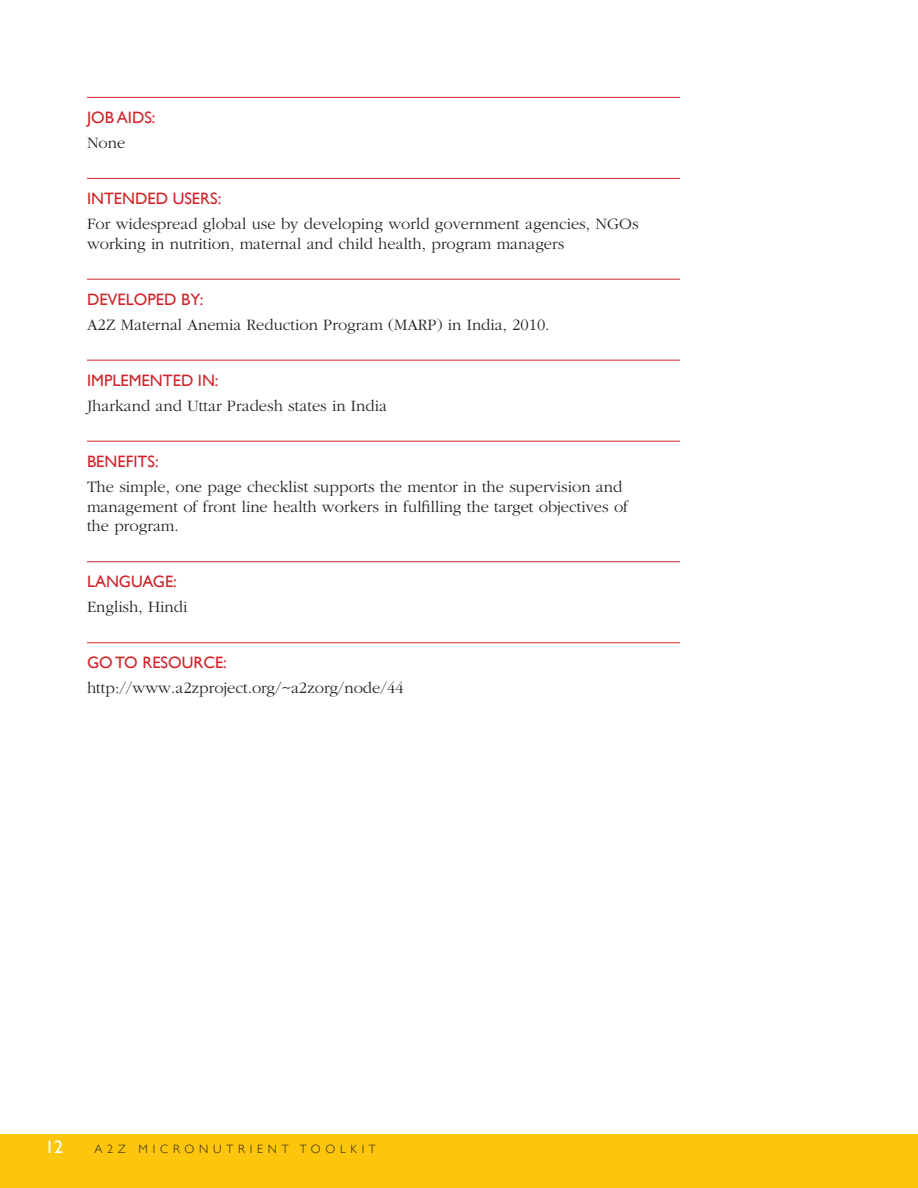
<style>
.page{position:relative;width:918px;height:1188px;background:#fff}
.page>*{position:absolute;margin:0;border:0;box-sizing:border-box;transform-origin:0 0}
.t1{font:18px "Gill Sans";color:#fff}
.Text_Module{font:300 16.5px/19.8px "Garamond";color:#231f20}
.NO3_SH{font:16.5px "Gill Sans";color:#d1232a}
.t2{font:300 12px "Gill Sans";letter-spacing:.4em;color:#231f20}
</style>
<div class="page">
<div style="left:0;top:1134px;width:918px;height:54px;background:#fec50d"></div>
<hr style="left:87px;top:97px;width:593px;height:1px;background:#d1232a">
<hr style="left:87px;top:178px;width:593px;height:1px;background:#d1232a">
<hr style="left:87px;top:279px;width:593px;height:1px;background:#d1232a">
<hr style="left:87px;top:360px;width:593px;height:1px;background:#d1232a">
<hr style="left:87px;top:441px;width:593px;height:1px;background:#d1232a">
<hr style="left:87px;top:562px;width:593px;height:1px;background:#d1232a">
<hr style="left:87px;top:643px;width:593px;height:1px;background:#d1232a">
<p class="NO3_SH" style="left:87px;top:107px;width:70px">JOB AIDS:</p>
<p class="Text_Module" style="left:87px;top:133px;width:40px">None</p>
<p class="NO3_SH" style="left:87px;top:188px;width:136px">INTENDED USERS:</p>
<p class="Text_Module" style="left:87px;top:214px;width:553px">For widespread global use by developing world government agencies, NGOs working in nutrition, maternal and child health, program managers</p>
<p class="NO3_SH" style="left:87px;top:289px;width:118px">DEVELOPED BY:</p>
<p class="Text_Module" style="left:87px;top:315px;width:464px">A2Z Maternal Anemia Reduction Program (MARP) in India, 2010.</p>
<p class="NO3_SH" style="left:87px;top:370px;width:133px">IMPLEMENTED IN:</p>
<p class="Text_Module" style="left:87px;top:396px;width:301px">Jharkand and Uttar Pradesh states in India</p>
<p class="NO3_SH" style="left:87px;top:451px;width:73px">BENEFITS:</p>
<p class="Text_Module" style="left:87px;top:477px;width:543px">The simple, one page checklist supports the mentor in the supervision and management of front line health workers in fulfilling the target objectives of the program.</p>
<p class="NO3_SH" style="left:87px;top:572px;width:91px">LANGUAGE:</p>
<p class="Text_Module" style="left:87px;top:598px;width:102px">English, Hindi</p>
<p class="NO3_SH" style="left:87px;top:653px;width:141px">GO TO RESOURCE:</p>
<p class="Text_Module" style="left:87px;top:679px;width:318px">http://www.a2zproject.org/~a2zorg/node/44</p>
<p class="t1" style="left:45px;top:1136px;width:19px">12</p>
<p class="t2" style="left:94px;top:1142px;width:283px">A2Z MICRONUTRIENT TOOLKIT</p>
</div>
